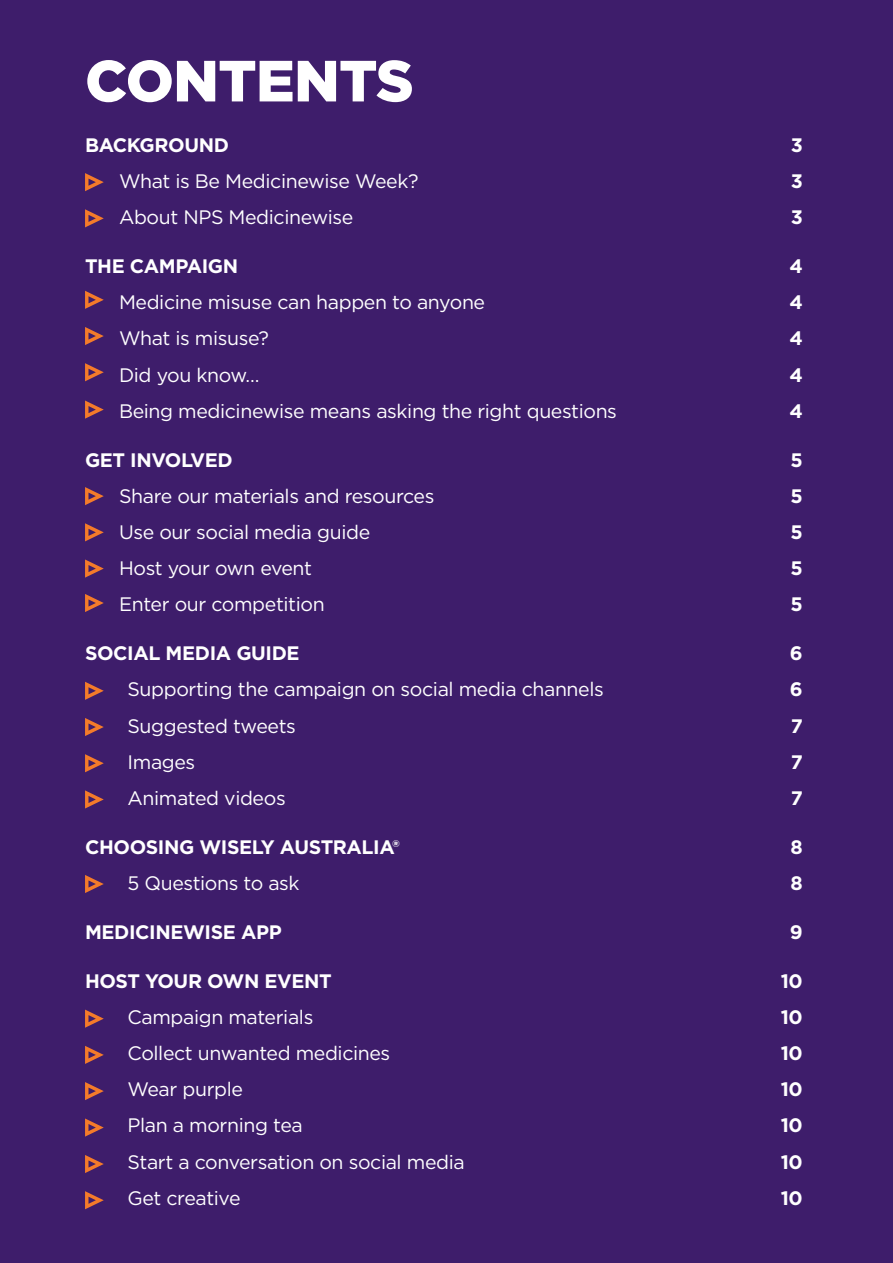
<style>
.page{position:relative;width:893px;height:1263px;background:#3e1d6b}
.page>*{position:absolute;margin:0;border:0;box-sizing:border-box;transform-origin:0 0}
.t1{font:900 58.05px "Gotham";letter-spacing:-.01em;color:#fff}
.t2{font:19.5px "Gotham";letter-spacing:-.02em;color:#fff}
.t3{font:700 19.5px "Gotham";letter-spacing:-.02em;color:#fff}
</style>
<div class="page">
<svg style="left:85px;top:1155px;width:19px;height:18px"></svg>
<svg style="left:85px;top:1191px;width:19px;height:18px"></svg>
<svg style="left:85px;top:173px;width:19px;height:18px"></svg>
<svg style="left:85px;top:209px;width:19px;height:18px"></svg>
<svg style="left:85px;top:291px;width:19px;height:18px"></svg>
<svg style="left:85px;top:327px;width:19px;height:18px"></svg>
<svg style="left:85px;top:363px;width:19px;height:18px"></svg>
<svg style="left:85px;top:400px;width:19px;height:19px"></svg>
<svg style="left:85px;top:487px;width:19px;height:18px"></svg>
<svg style="left:85px;top:523px;width:19px;height:18px"></svg>
<svg style="left:85px;top:559px;width:19px;height:19px"></svg>
<svg style="left:85px;top:682px;width:19px;height:18px"></svg>
<svg style="left:85px;top:718px;width:19px;height:18px"></svg>
<svg style="left:85px;top:754px;width:19px;height:18px"></svg>
<svg style="left:85px;top:790px;width:19px;height:18px"></svg>
<svg style="left:85px;top:875px;width:19px;height:18px"></svg>
<svg style="left:85px;top:1009px;width:19px;height:19px"></svg>
<svg style="left:85px;top:1046px;width:19px;height:18px"></svg>
<svg style="left:85px;top:1082px;width:19px;height:18px"></svg>
<svg style="left:85px;top:1118px;width:19px;height:18px"></svg>
<svg style="left:85px;top:594px;width:19px;height:18px"></svg>
<p class="t1" style="left:85px;top:46px;width:330px">CONTENTS</p>
<p class="t3" style="left:85px;top:133px;width:146px">BACKGROUND</p>
<p class="t2" style="left:119px;top:169px;width:301px">What is Be Medicinewise Week?</p>
<p class="t2" style="left:119px;top:205px;width:236px">About NPS Medicinewise</p>
<p class="t3" style="left:85px;top:254px;width:155px">THE CAMPAIGN</p>
<p class="t2" style="left:119px;top:290px;width:368px">Medicine misuse can happen to anyone</p>
<p class="t2" style="left:119px;top:327px;width:151px">What is misuse?</p>
<p class="t2" style="left:119px;top:363px;width:142px">Did you know…</p>
<p class="t2" style="left:119px;top:399px;width:499px">Being medicinewise means asking the right questions</p>
<p class="t3" style="left:85px;top:448px;width:149px">GET INVOLVED</p>
<p class="t2" style="left:119px;top:484px;width:317px">Share our materials and resources</p>
<p class="t2" style="left:119px;top:520px;width:253px">Use our social media guide</p>
<p class="t2" style="left:119px;top:556px;width:195px">Host your own event</p>
<p class="t2" style="left:119px;top:592px;width:207px">Enter our competition</p>
<p class="t3" style="left:85px;top:641px;width:216px">SOCIAL MEDIA GUIDE</p>
<p class="t2" style="left:128px;top:678px;width:478px">Supporting the campaign on social media channels</p>
<p class="t2" style="left:128px;top:714px;width:170px">Suggested tweets</p>
<p class="t2" style="left:128px;top:750px;width:69px">Images</p>
<p class="t2" style="left:128px;top:786px;width:160px">Animated videos</p>
<p class="t3" style="left:85px;top:835px;width:316px">CHOOSING WISELY AUSTRALIA®</p>
<p class="t2" style="left:128px;top:871px;width:174px">5 Questions to ask</p>
<p class="t3" style="left:85px;top:920px;width:198px">MEDICINEWISE APP</p>
<p class="t3" style="left:85px;top:969px;width:248px">HOST YOUR OWN EVENT</p>
<p class="t2" style="left:128px;top:1005px;width:187px">Campaign materials</p>
<p class="t2" style="left:128px;top:1041px;width:264px">Collect unwanted medicines</p>
<p class="t2" style="left:128px;top:1077px;width:117px">Wear purple</p>
<p class="t2" style="left:128px;top:1114px;width:177px">Plan a morning tea</p>
<p class="t2" style="left:128px;top:1150px;width:339px">Start a conversation on social media</p>
<p class="t2" style="left:128px;top:1186px;width:115px">Get creative</p>
<p class="t3" style="left:791px;top:133px;width:14px">3</p>
<p class="t3" style="left:791px;top:169px;width:14px">3</p>
<p class="t3" style="left:791px;top:205px;width:14px">3</p>
<p class="t3" style="left:789px;top:254px;width:15px">4</p>
<p class="t3" style="left:789px;top:290px;width:15px">4</p>
<p class="t3" style="left:789px;top:327px;width:15px">4</p>
<p class="t3" style="left:789px;top:363px;width:15px">4</p>
<p class="t3" style="left:789px;top:399px;width:15px">4</p>
<p class="t3" style="left:790px;top:448px;width:14px">5</p>
<p class="t3" style="left:790px;top:484px;width:14px">5</p>
<p class="t3" style="left:790px;top:520px;width:14px">5</p>
<p class="t3" style="left:790px;top:556px;width:14px">5</p>
<p class="t3" style="left:790px;top:592px;width:14px">5</p>
<p class="t3" style="left:790px;top:641px;width:14px">6</p>
<p class="t3" style="left:790px;top:678px;width:14px">6</p>
<p class="t3" style="left:791px;top:714px;width:14px">7</p>
<p class="t3" style="left:791px;top:750px;width:14px">7</p>
<p class="t3" style="left:791px;top:786px;width:14px">7</p>
<p class="t3" style="left:790px;top:835px;width:14px">8</p>
<p class="t3" style="left:790px;top:871px;width:14px">8</p>
<p class="t3" style="left:790px;top:920px;width:14px">9</p>
<p class="t3" style="left:781px;top:969px;width:24px">10</p>
<p class="t3" style="left:781px;top:1005px;width:24px">10</p>
<p class="t3" style="left:781px;top:1041px;width:24px">10</p>
<p class="t3" style="left:781px;top:1077px;width:24px">10</p>
<p class="t3" style="left:781px;top:1114px;width:24px">10</p>
<p class="t3" style="left:781px;top:1150px;width:24px">10</p>
<p class="t3" style="left:781px;top:1186px;width:24px">10</p>
</div>
